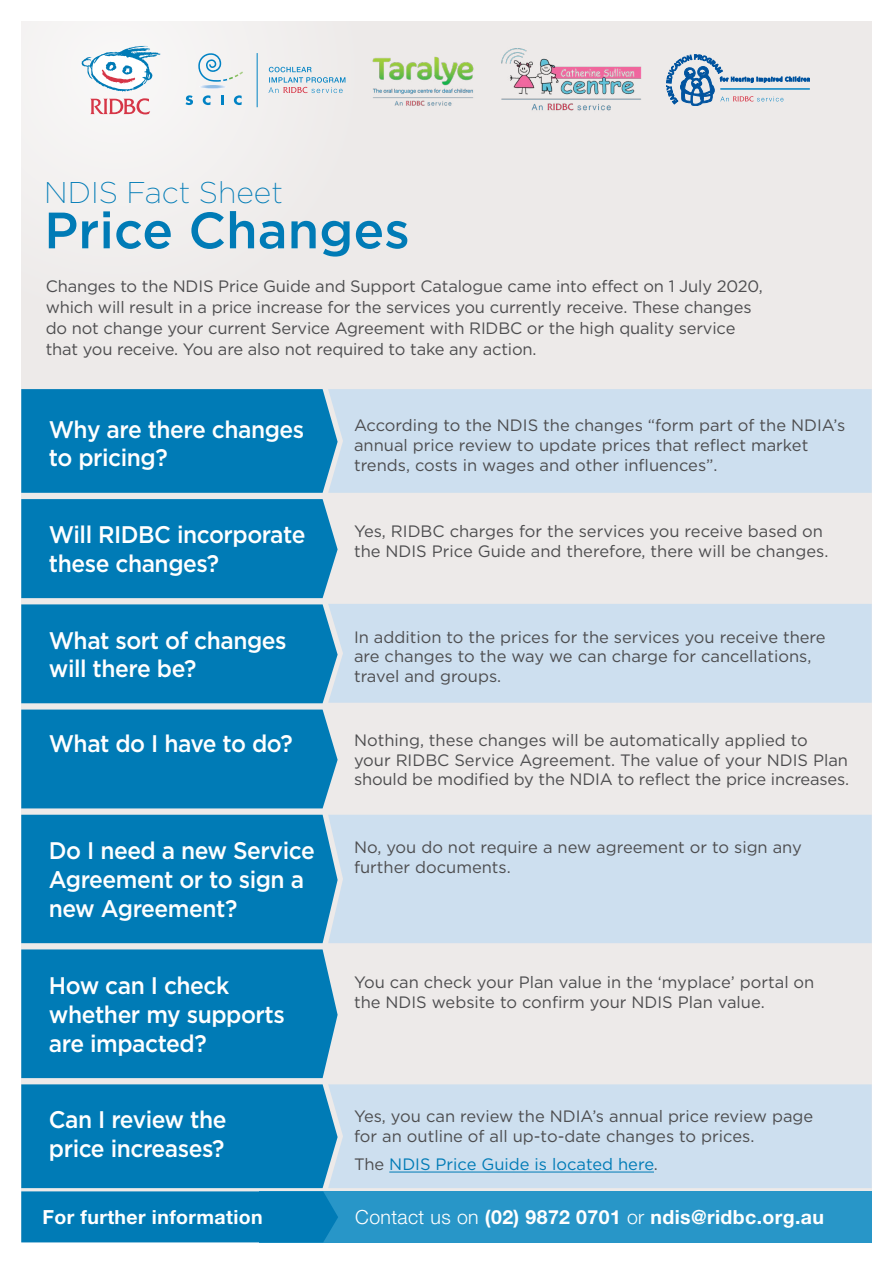
<style>
.page{position:relative;width:893px;height:1263px;background:#fff}
.page>*{position:absolute;margin:0;border:0;box-sizing:border-box;transform-origin:0 0}
.t1{font:500 51px "Gotham";color:#007bb6}
.t2{font:200 30px "Gotham";color:#007bb6}
.t3{font:500 24px/28.8px "Gotham";letter-spacing:-.02em;color:#fff;scale:.95 1}
.t4{font:700 19.5px "Helvetica Neue LT Std";letter-spacing:.02em;color:#fff}
.t5{font:16.5px/19.8px "Gotham";color:#4d4d4f}
.t6{font:16.5px "Gotham";color:#007bb6}
.s1{color:#4d4d4f}
.s2{font-weight:300}
</style>
<div class="page">
<div style="left:21px;top:21px;width:851px;height:1221px;background:#edeae9"></div>
<div style="left:44px;top:21px;width:302px;height:122px;background:#f4f3f2"></div>
<div style="left:338px;top:389px;width:534px;height:104px;background:#cddfef"></div>
<div style="left:338px;top:815px;width:534px;height:128px;background:#cddfef"></div>
<div style="left:338px;top:604px;width:534px;height:99px;background:#cddfef"></div>
<div style="left:338px;top:1084px;width:534px;height:104px;background:#cddfef"></div>
<div style="left:21px;top:389px;width:317px;height:104px;background:#007bb6"></div>
<div style="left:21px;top:709px;width:317px;height:99px;background:#007bb6"></div>
<div style="left:21px;top:499px;width:317px;height:99px;background:#007bb6"></div>
<div style="left:21px;top:815px;width:317px;height:128px;background:#007bb6"></div>
<div style="left:21px;top:604px;width:317px;height:99px;background:#007bb6"></div>
<div style="left:21px;top:949px;width:317px;height:129px;background:#007bb6"></div>
<svg style="left:667px;top:55px;width:143px;height:51px"></svg>
<svg style="left:82px;top:46px;width:78px;height:46px"></svg>
<svg style="left:90px;top:98px;width:60px;height:16px"></svg>
<img style="left:372px;top:56px;width:102px;height:49px">
<img style="left:501px;top:48px;width:140px;height:63px">
<svg style="left:268px;top:67px;width:77px;height:26px"></svg>
<hr style="left:257px;top:53px;width:1px;height:54px;background:#0082c4">
<svg style="left:200px;top:85px;width:26px;height:4px"></svg>
<svg style="left:198px;top:53px;width:45px;height:35px"></svg>
<svg style="left:186px;top:95px;width:7px;height:10px"></svg>
<svg style="left:203px;top:95px;width:7px;height:10px"></svg>
<svg style="left:221px;top:96px;width:3px;height:9px"></svg>
<svg style="left:234px;top:95px;width:8px;height:10px"></svg>
<div style="left:260px;top:1191px;width:612px;height:51px;background:#2896c8"></div>
<div style="left:21px;top:1084px;width:317px;height:158px;background:#007bb6"></div>
<hr style="left:389px;top:1171px;width:265px;height:1px;background:#007bb6">
<h1 class="t2" style="left:44px;top:174px;width:240px">NDIS Fact Sheet</h1>
<h1 class="t1" style="left:44px;top:197px;width:367px">Price Changes</h1>
<p class="t5" style="left:46px;top:275px;width:719px;line-height:21px">Changes to the NDIS Price Guide and Support Catalogue came into effect on 1 July 2020, which will result in a price increase for the services you currently receive. These changes do not change your current Service Agreement with RIDBC or the high quality service that you receive. You are also not required to take any action.</p>
<h2 class="t3" style="left:49px;top:414px;width:270px">Why are there changes to pricing?</h2>
<p class="t5" style="left:354px;top:415px;width:493px">According to the NDIS the changes “form part of the NDIA’s annual price review to update prices that reflect market trends, costs in wages and other influences”.</p>
<h2 class="t3" style="left:49px;top:520px;width:272px">Will RIDBC incorporate these changes?</h2>
<p class="t5" style="left:354px;top:521px;width:476px">Yes, RIDBC charges for the services you receive based on the NDIS Price Guide and therefore, there will be changes.</p>
<h2 class="t3" style="left:49px;top:625px;width:252px">What sort of changes will there be?</h2>
<p class="t5" style="left:354px;top:626px;width:473px">In addition to the prices for the services you receive there are changes to the way we can charge for cancellations, travel and groups.</p>
<h2 class="t3" style="left:49px;top:728px;width:258px">What do I have to do?</h2>
<p class="t5" style="left:354px;top:730px;width:497px">Nothing, these changes will be automatically applied to<br>your RIDBC Service Agreement. The value of your NDIS Plan should be modified by the NDIA to reflect the price increases.</p>
<h2 class="t3" style="left:49px;top:836px;width:281px">Do I need a new Service<br>Agreement or to sign a new Agreement?</h2>
<p class="t5" style="left:354px;top:837px;width:449px">No, you do not require a new agreement or to sign any further documents.</p>
<h2 class="t3" style="left:49px;top:971px;width:250px">How can I check whether my supports are impacted?</h2>
<p class="t5" style="left:354px;top:972px;width:462px">You can check your Plan value in the ‘myplace’ portal on the NDIS website to confirm your NDIS Plan value.</p>
<h2 class="t3" style="left:49px;top:1105px;width:189px">Can I review the price increases?</h2>
<p class="t5" style="left:354px;top:1106px;width:461px">Yes, you can review the NDIA’s annual price review page for an outline of all up-to-date changes to prices.</p>
<p class="t6" style="left:354px;top:1154px;width:305px"><span class="s1">The</span> NDIS Price Guide is located here<span class="s1">.</span></p>
<h2 class="t4" style="left:43px;top:1205px;width:222px">For further information</h2>
<p class="t4" style="left:355px;top:1205px;width:470px"><span class="s2">Contact us on</span> (02) 9872 0701 <span class="s2">or</span> ndis@ridbc.org.au</p>
</div>
